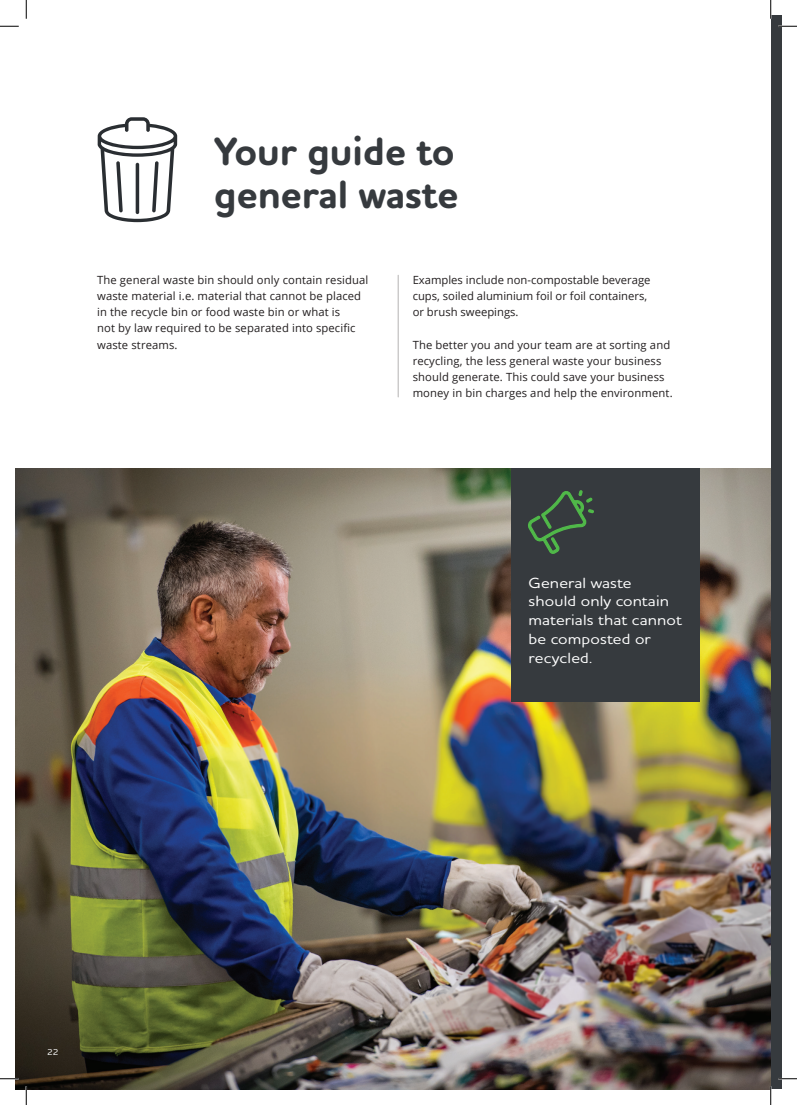
<style>
.page{position:relative;width:797px;height:1105px;background:#fff}
.page>*{position:absolute;margin:0;border:0;box-sizing:border-box;transform-origin:0 0}
.t1{font:700 40px/42.5px "Houschka Rounded";color:#363a3e}
.t2{font:500 15px/18.8px "Houschka Rounded";letter-spacing:.01em;color:#fff;scale:1.11 1}
.t3{font:11.25px/16.2px "Open Sans";letter-spacing:.01em;color:#231f20}
.t4{font:500 8.75px "Houschka Rounded";color:#fff;scale:1.11 1}
</style>
<div class="page">
<div style="left:770px;top:16px;width:11px;height:1073px;background:#363a3e"></div>
<img style="left:16px;top:469px;width:754px;height:620px">
<div style="left:511px;top:469px;width:188px;height:233px;background:#363a3e"></div>
<svg style="left:528px;top:490px;width:66px;height:64px"></svg>
<hr style="left:398px;top:275px;width:1px;height:122px;background:#b4b2b2">
<svg style="left:98px;top:117px;width:79px;height:105px"></svg>
<svg style="left:0;top:25px;width:19px;height:2px"></svg>
<svg style="left:778px;top:25px;width:19px;height:2px"></svg>
<svg style="left:0;top:1078px;width:19px;height:1px"></svg>
<svg style="left:778px;top:1078px;width:19px;height:1px"></svg>
<svg style="left:25px;top:0;width:2px;height:19px"></svg>
<svg style="left:25px;top:1086px;width:2px;height:19px"></svg>
<svg style="left:770px;top:0;width:1px;height:19px"></svg>
<svg style="left:770px;top:1086px;width:1px;height:19px"></svg>
<p class="t1" style="left:214px;top:131px;width:246px">Your guide to general waste</p>
<p class="t3" style="left:97px;top:271px;width:273px">The general waste bin should only contain residual waste material i.e. material that cannot be placed in the recycle bin or food waste bin or what is<br>not by law required to be separated into specific waste streams.</p>
<p class="t3" style="left:412px;top:271px;width:239px">Examples include non-compostable beverage cups, soiled aluminium foil or foil containers, or brush sweepings.</p>
<p class="t3" style="left:412px;top:336px;width:261px">The better you and your team are at sorting and recycling, the less general waste your business should generate. This could save your business money in bin charges and help the environment.</p>
<p class="t2" style="left:528px;top:573px;width:140px">General waste should only contain materials that cannot be composted or recycled.</p>
<p class="t4" style="left:47px;top:1047px;width:12px">22</p>
</div>
